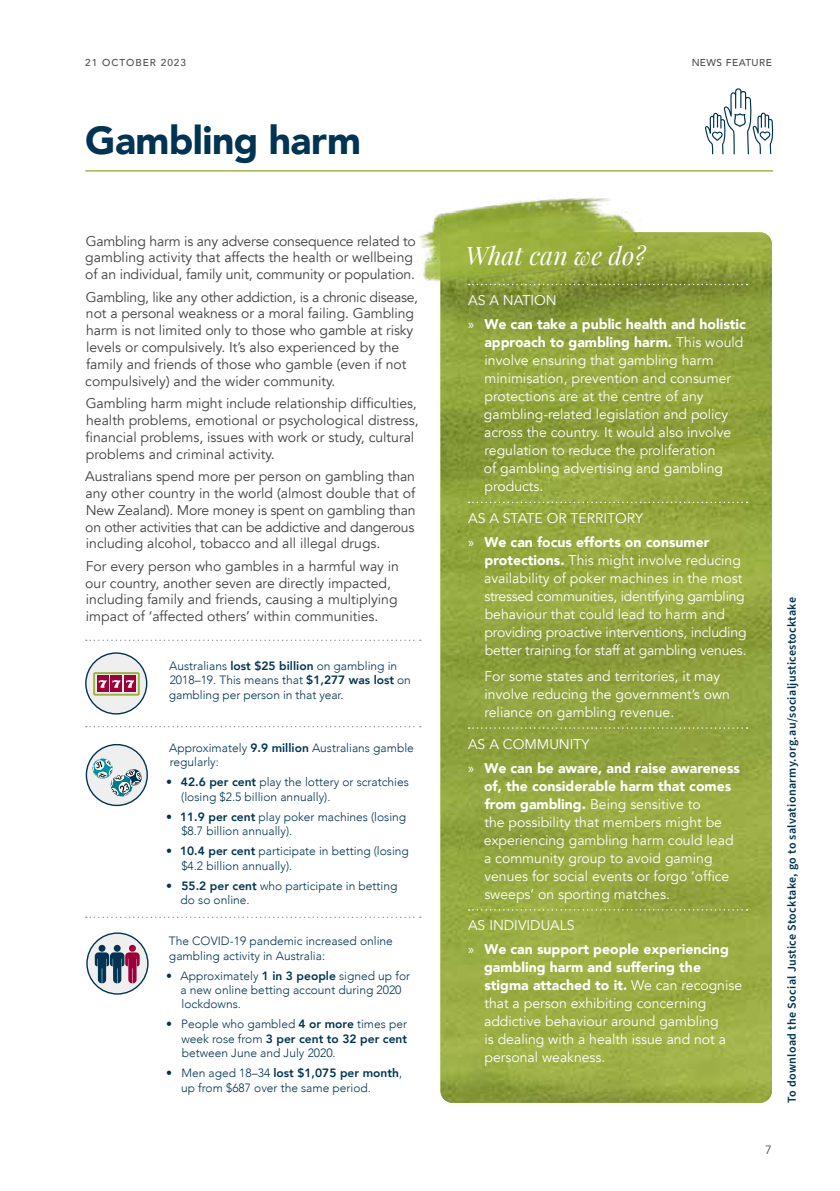
<style>
.page{position:relative;width:840px;height:1191px;background:#fff}
.page>*{position:absolute;margin:0;border:0;box-sizing:border-box;transform-origin:0 0}
.t1{font:900 39px "Avenir";letter-spacing:-.015em;color:#003452}
.t2{font:italic 25px "Playfair Display";color:#fff}
.t3{font:14px/18px "Avenir";color:#fff}
.t4{font:14px/16.8px "Avenir";color:#414042}
.t5{font:900 14px/24px "Avenir";color:#fff}
.t6{font:300 12px/14.4px "Avenir";color:#003452}
.t7{font:600 12px "Source Sans Pro";letter-spacing:.03em;color:#003452}
.t8{font:12px "Avenir";color:#4d4d4f}
.t9{font:500 10px "Avenir";letter-spacing:.05em;color:#4d4d4f}
.s1{font-weight:800}
.s2{font-weight:400}
.s3{font-family:"Myriad Pro";font-weight:400}
.s4{font-weight:900}
</style>
<div class="page">
<svg style="left:86px;top:744px;width:61px;height:61px"></svg>
<div style="left:86px;top:744px;width:62px;height:62px;border:1px solid #003452;border-radius:50%"></div>
<hr style="left:85px;top:170px;width:687px;height:2px;background:#9cb03b">
<img style="left:440px;top:232px;width:331px;height:870px">
<svg style="left:86px;top:916px;width:334px;height:2px"></svg>
<svg style="left:86px;top:726px;width:334px;height:1px"></svg>
<svg style="left:86px;top:639px;width:334px;height:2px"></svg>
<img style="left:419px;top:197px;width:229px;height:97px">
<svg style="left:468px;top:284px;width:279px;height:1px"></svg>
<svg style="left:468px;top:501px;width:279px;height:2px"></svg>
<svg style="left:468px;top:727px;width:279px;height:1px"></svg>
<svg style="left:468px;top:909px;width:279px;height:1px"></svg>
<div style="left:86px;top:653px;width:61px;height:61px;background:#efeff0;border-radius:50%"></div>
<div style="left:85px;top:652px;width:62px;height:62px;border:1px solid #003452;border-radius:50%"></div>
<svg style="left:87px;top:933px;width:61px;height:61px"></svg>
<div style="left:86px;top:932px;width:62px;height:62px;border:1px solid #003452;border-radius:50%"></div>
<div style="left:98px;top:945px;width:7px;height:6px;background:#003452;border-radius:50%"></div>
<div style="left:114px;top:945px;width:7px;height:6px;background:#003452;border-radius:50%"></div>
<div style="left:129px;top:945px;width:7px;height:6px;background:#9e0039;border-radius:50%"></div>
<svg style="left:95px;top:952px;width:45px;height:31px"></svg>
<svg style="left:705px;top:88px;width:68px;height:66px"></svg>
<svg style="left:93px;top:672px;width:47px;height:23px"></svg>
<svg style="left:92px;top:758px;width:50px;height:38px"></svg>
<p class="t9" style="left:85px;top:54px;width:35px">21 OCTOBER</p>
<p class="t9" style="left:161px;top:54px;width:27px">2023</p>
<h1 class="t1" style="left:85px;top:107px;width:277px">Gambling harm</h1>
<p class="t4" style="left:85px;top:233px;width:332px">Gambling harm is any adverse consequence related to gambling activity that affects the health or wellbeing of an individual, family unit, community or population.</p>
<p class="t4" style="left:85px;top:289px;width:334px">Gambling, like any other addiction, is a chronic disease, not a personal weakness or a moral failing. Gambling harm is not limited only to those who gamble at risky levels or compulsively. It’s also experienced by the family and friends of those who gamble (even if not compulsively) and the wider community.</p>
<p class="t4" style="left:85px;top:395px;width:334px">Gambling harm might include relationship difficulties, health problems, emotional or psychological distress, financial problems, issues with work or study, cultural problems and criminal activity.</p>
<p class="t4" style="left:85px;top:468px;width:331px;text-align:justify">Australians spend more per person on gambling than any other country in the world (almost double that of New Zealand). More money is spent on gambling than on other activities that can be addictive and dangerous including alcohol, tobacco and all illegal drugs.</p>
<p class="t4" style="left:85px;top:558px;width:315px">For every person who gambles in a harmful way in our country, another seven are directly impacted, including family and friends, causing a multiplying impact of ‘affected others’ within communities.</p>
<p class="t6" style="left:169px;top:658px;width:243px">Australians <span class="s1">lost $25 billion</span> on gambling in<br>2018–19. This means that <span class="s1">$1,277 was lost</span> on gambling per person in that year.</p>
<p class="t6" style="left:169px;top:740px;width:246px">Approximately <span class="s1">9.9 million</span> Australians gamble regularly:</p>
<p class="t6" style="left:181px;top:775px;width:229px;text-indent:-15px"><span class="s1">• 42.6 per cent</span> play the lottery or scratchies (losing $2.5 billion annually).</p>
<p class="t6" style="left:181px;top:809px;width:226px;text-indent:-15px"><span class="s1">• 11.9 per cent</span> play poker machines (losing $8.7 billion annually).</p>
<p class="t6" style="left:181px;top:844px;width:229px;text-indent:-15px"><span class="s1">• 10.4 per cent</span> participate in betting (losing $4.2 billion annually).</p>
<p class="t6" style="left:180px;top:878px;width:218px;text-indent:-14px"><span class="s1">• 55.2 per cent</span> who participate in betting do so online.</p>
<p class="t6" style="left:169px;top:933px;width:225px">The COVID-19 pandemic increased online gambling activity in Australia:</p>
<p class="t6" style="left:180px;top:968px;width:231px;text-indent:-14px">• Approximately <span class="s1">1 in 3 people</span> signed up for a new online betting account during 2020 lockdowns.</p>
<p class="t6" style="left:181px;top:1017px;width:227px;text-align:justify;text-indent:-15px">• People who gambled <span class="s1">4 or more</span> times per week rose from <span class="s1">3 per cent to 32 per cent </span>between June and July 2020.</p>
<p class="t6" style="left:181px;top:1066px;width:222px;text-indent:-15px">• Men aged 18–34 <span class="s1">lost $1,075 per month</span>, up from $687 over the same period.</p>
<p class="t9" style="left:691px;top:54px;width:82px">NEWS FEATURE</p>
<h2 class="t2" style="left:465px;top:236px;width:181px">What can we do?</h2>
<p class="t5" style="left:468px;top:288px;width:279px"><span class="s2">AS A NATION<br></span><span class="s3">»</span> We can take a public health and holistic</p>
<p class="t3" style="left:483px;top:333px;width:261px"><span class="s4">approach to gambling harm.</span> This would involve ensuring that gambling harm minimisation, prevention and consumer protections are at the centre of any gambling-related legislation and policy across the country. It would also involve regulation to reduce the proliferation<br>of gambling advertising and gambling products.</p>
<p class="t5" style="left:468px;top:505px;width:243px"><span class="s2">AS A STATE OR TERRITORY<br></span><span class="s3">»</span> We can focus efforts on consumer</p>
<p class="t3" style="left:484px;top:551px;width:264px"><span class="s4">protections.</span> This might involve reducing availability of poker machines in the most stressed communities, identifying gambling behaviour that could lead to harm and providing proactive interventions, including better training for staff at gambling venues.</p>
<p class="t3" style="left:484px;top:667px;width:247px">For some states and territories, it may involve reducing the government’s own reliance on gambling revenue.</p>
<p class="t5" style="left:468px;top:731px;width:273px"><span class="s2">AS A COMMUNITY<br></span><span class="s3">»</span> We can be aware, and raise awareness</p>
<p class="t3" style="left:483px;top:777px;width:251px"><span class="s4">of, the considerable harm that comes from gambling.</span> Being sensitive to<br>the possibility that members might be experiencing gambling harm could lead a community group to avoid gaming venues for social events or forgo ‘office sweeps’ on sporting matches.</p>
<p class="t5" style="left:468px;top:913px;width:262px"><span class="s2">AS INDIVIDUALS<br></span><span class="s3">»</span> We can support people experiencing</p>
<p class="t3" style="left:484px;top:958px;width:259px"><span class="s4">gambling harm and suffering the stigma attached to it.</span> We can recognise that a person exhibiting concerning addictive behaviour around gambling<br>is dealing with a health issue and not a personal weakness.</p>
<p class="t7" style="left:783px;top:1102px;width:507px;rotate:-90deg">To download the Social Justice Stocktake, go to salvationarmy.org.au/socialjusticestocktake</p>
<p class="t8" style="left:764px;top:1142px;width:8px">7</p>
</div>
